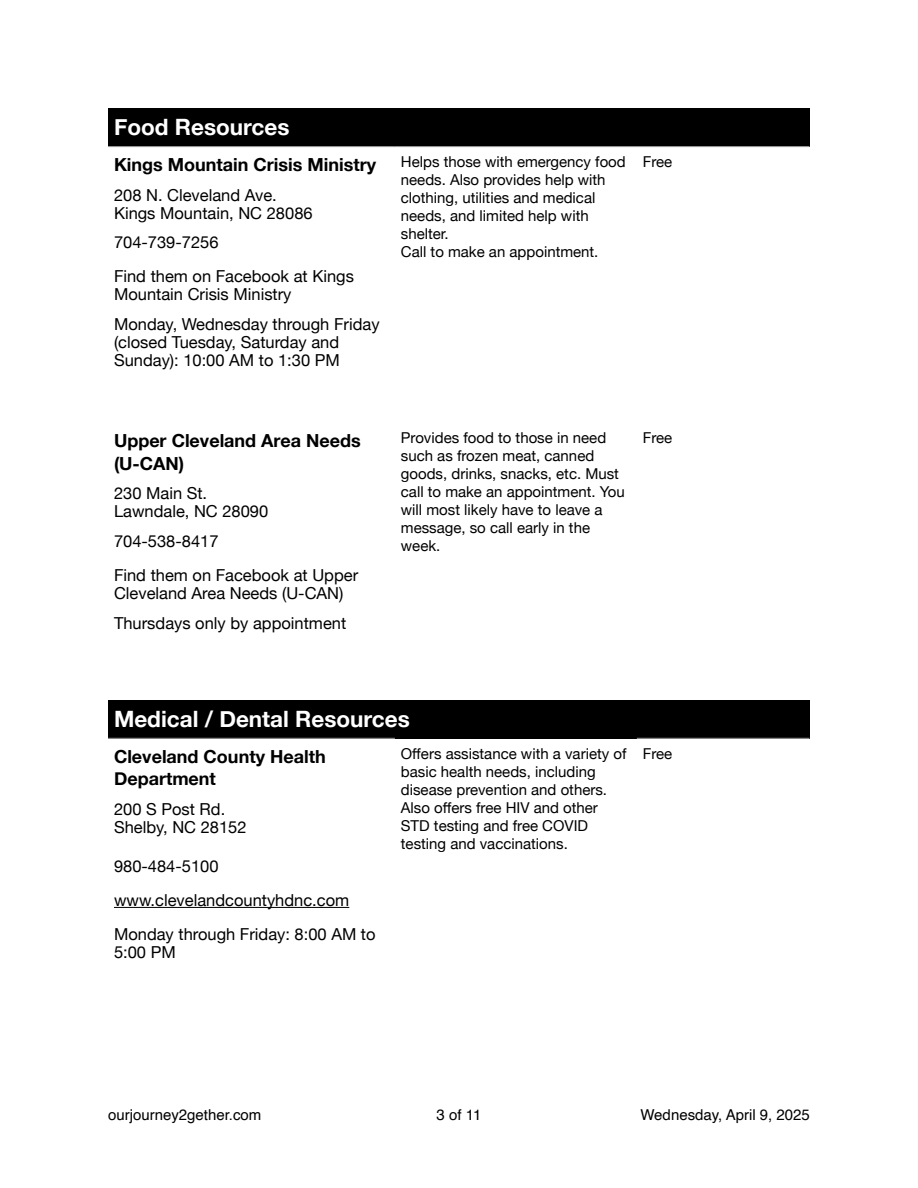
<style>
.page{position:relative;width:918px;height:1188px;background:#fff}
.page>*{position:absolute;margin:0;border:0;box-sizing:border-box;transform-origin:0 0}
.t1{font:700 22.5px "Helvetica Neue";color:#fff}
.t2{font:700 18px/22.5px "Helvetica Neue";color:#000}
.t3{font:16.5px/18px "Helvetica Neue";color:#000}
.t4{font:15px/18px "Helvetica Neue";color:#000}
.t5{font:15px "Helvetica";color:#000}
</style>
<div class="page">
<div style="left:395px;top:108px;width:414px;height:39px;background:#000"></div>
<hr style="left:395px;top:146px;width:414px;height:1px;background:#a6a6a6">
<div style="left:108px;top:108px;width:287px;height:39px;background:#000"></div>
<hr style="left:108px;top:146px;width:287px;height:1px;background:#a6a6a6">
<div style="left:108px;top:700px;width:701px;height:38px;background:#000"></div>
<hr style="left:114px;top:907px;width:235px;height:1px;background:#000">
<hr style="left:637px;top:738px;width:172px;height:1px;background:#a6a6a6">
<hr style="left:108px;top:738px;width:287px;height:1px;background:#a6a6a6">
<h1 class="t1" style="left:114px;top:114px;width:177px">Food Resources</h1>
<p class="t2" style="left:114px;top:153px;width:264px">Kings Mountain Crisis Ministry</p>
<p class="t4" style="left:401px;top:152px;width:226px">Helps those with emergency food needs. Also provides help with clothing, utilities and medical needs, and limited help with shelter.<br>Call to make an appointment.</p>
<p class="t4" style="left:643px;top:152px;width:31px">Free</p>
<p class="t3" style="left:114px;top:186px;width:200px">208 N. Cleveland Ave.<br>Kings Mountain, NC 28086</p>
<p class="t3" style="left:114px;top:225px;width:241px;line-height:34px">704-739-7256<br>Find them on Facebook at Kings</p>
<p class="t3" style="left:114px;top:279px;width:267px;line-height:29.5px">Mountain Crisis Ministry<br>Monday, Wednesday through Friday</p>
<p class="t3" style="left:114px;top:333px;width:227px">(closed Tuesday, Saturday and<br>Sunday): 10:00 AM to 1:30 PM</p>
<p class="t2" style="left:114px;top:429px;width:248px">Upper Cleveland Area Needs (U-CAN)</p>
<p class="t4" style="left:401px;top:429px;width:225px">Provides food to those in need such as frozen meat, canned goods, drinks, snacks, etc. Must call to make an appointment. You will most likely have to leave a message, so call early in the week.</p>
<p class="t4" style="left:643px;top:429px;width:31px">Free</p>
<p class="t3" style="left:114px;top:484px;width:156px">230 Main St.<br>Lawndale, NC 28090</p>
<p class="t3" style="left:114px;top:524px;width:246px;line-height:34px">704-538-8417<br>Find them on Facebook at Upper</p>
<p class="t3" style="left:114px;top:578px;width:234px;line-height:29.5px">Cleveland Area Needs (U-CAN)<br>Thursdays only by appointment</p>
<h1 class="t1" style="left:114px;top:705px;width:297px">Medical / Dental Resources</h1>
<p class="t2" style="left:114px;top:745px;width:213px">Cleveland County Health<br>Department</p>
<p class="t4" style="left:401px;top:744px;width:227px">Offers assistance with a variety of basic health needs, including disease prevention and others.<br>Also offers free HIV and other<br>STD testing and free COVID testing and vaccinations.</p>
<p class="t4" style="left:643px;top:744px;width:31px">Free</p>
<p class="t3" style="left:114px;top:800px;width:134px">200 S Post Rd.<br>Shelby, NC 28152</p>
<p class="t3" style="left:114px;top:849px;width:263px;line-height:34px">980-484-5100 www.clevelandcountyhdnc.com<br>Monday through Friday: 8:00 AM to</p>
<p class="t3" style="left:114px;top:943px;width:63px">5:00 PM</p>
<p class="t5" style="left:108px;top:1108px;width:155px">ourjourney2gether.com</p>
<p class="t5" style="left:437px;top:1108px;width:46px">3 of 11</p>
<p class="t5" style="left:640px;top:1108px;width:171px">Wednesday, April 9, 2025</p>
</div>
